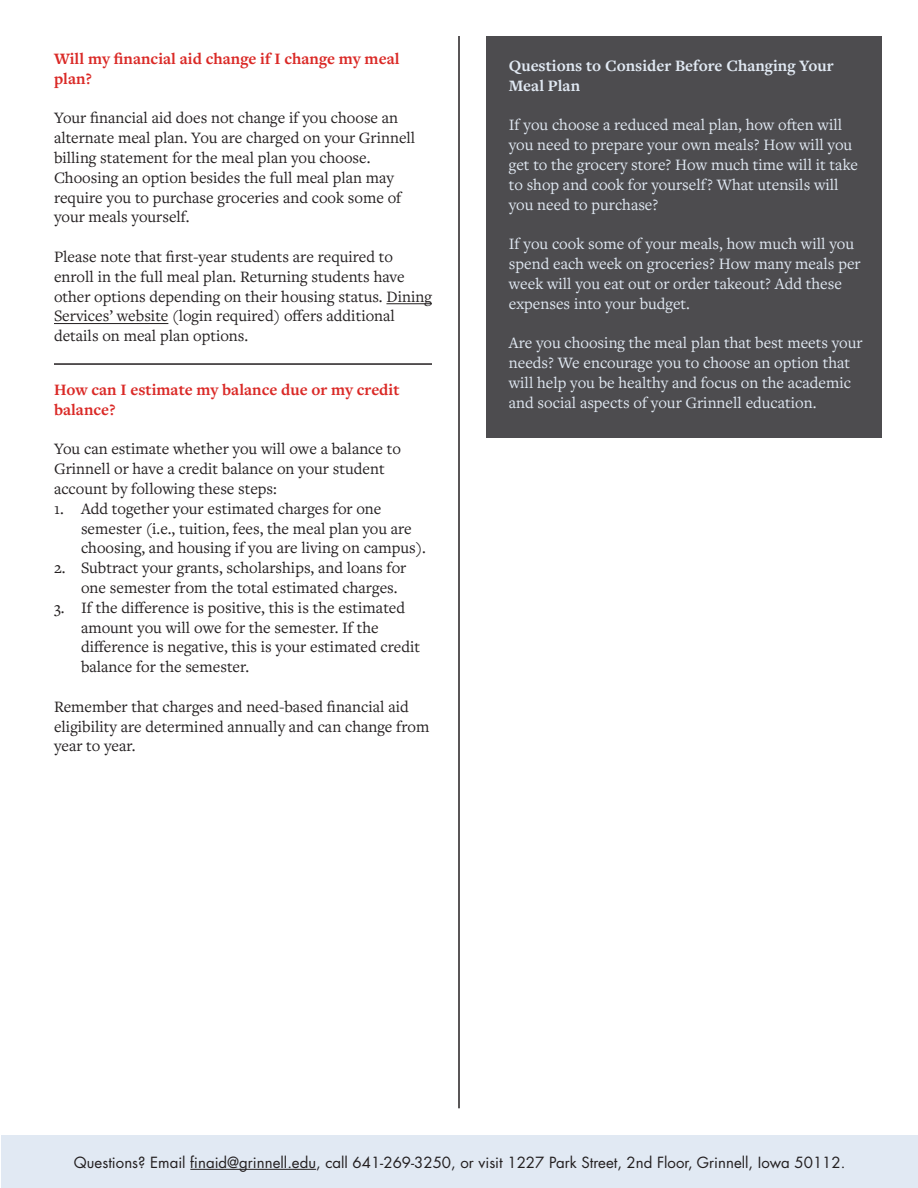
<style>
.page{position:relative;width:918px;height:1188px;background:#fff}
.page>*{position:absolute;margin:0;border:0;box-sizing:border-box;transform-origin:0 0}
.Paragraph{font:16.5px/19.8px "Freight Text Pro";color:#231f20}
.Callout_Paragraph{font:16.5px/19.8px "Freight Text Pro";color:#e1e9f3}
.Heading_2{font:700 16.5px/19.8px "Freight Text Pro";color:#da2926}
.Callout_Heading_2{font:700 16.5px/19.8px "Freight Text Pro";color:#e1e9f3}
.t1{font:15px "Futura LT Pro";color:#231f20}
</style>
<div class="page">
<div style="left:2px;top:1136px;width:916px;height:52px;background:#e1e9f3"></div>
<hr style="left:190px;top:1169px;width:126px;height:1px;background:#231f20">
<div style="left:486px;top:36px;width:395px;height:401px;background:#4d4c4f"></div>
<hr style="left:386px;top:304px;width:46px;height:1px;background:#231f20">
<hr style="left:54px;top:323px;width:114px;height:1px;background:#231f20">
<hr style="left:458px;top:36px;width:2px;height:1072px;background:#231f20">
<hr style="left:54px;top:363px;width:378px;height:2px;background:#231f20">
<h2 class="Heading_2" style="left:54px;top:48px;width:347px">Will my financial aid change if I change my meal plan?</h2>
<p class="Paragraph" style="left:54px;top:108px;width:363px">Your financial aid does not change if you choose an alternate meal plan. You are charged on your Grinnell billing statement for the meal plan you choose.<br>Choosing an option besides the full meal plan may require you to purchase groceries and cook some of your meals yourself.</p>
<p class="Paragraph" style="left:54px;top:246px;width:379px">Please note that first-year students are required to enroll in the full meal plan. Returning students have other options depending on their housing status. Dining Services’ website (login required) offers additional details on meal plan options.</p>
<h2 class="Heading_2" style="left:54px;top:379px;width:347px">How can I estimate my balance due or my credit balance?</h2>
<p class="Paragraph" style="left:54px;top:439px;width:348px">You can estimate whether you will owe a balance to<br>Grinnell or have a credit balance on your student account by following these steps:</p>
<p class="Paragraph" style="left:81px;top:498px;width:346px;text-indent:-27px">1. Add together your estimated charges for one semester (i.e., tuition, fees, the meal plan you are choosing, and housing if you are living on campus).</p>
<p class="Paragraph" style="left:81px;top:557px;width:327px;text-indent:-27px">2. Subtract your grants, scholarships, and loans for one semester from the total estimated charges.</p>
<p class="Paragraph" style="left:81px;top:597px;width:341px;text-indent:-27px">3. If the difference is positive, this is the estimated amount you will owe for the semester. If the difference is negative, this is your estimated credit balance for the semester.</p>
<p class="Paragraph" style="left:54px;top:696px;width:377px">Remember that charges and need-based financial aid eligibility are determined annually and can change from year to year.</p>
<h2 class="Callout_Heading_2" style="left:509px;top:55px;width:326px">Questions to Consider Before Changing Your<br>Meal Plan</h2>
<p class="Callout_Paragraph" style="left:509px;top:115px;width:351px">If you choose a reduced meal plan, how often will you need to prepare your own meals? How will you get to the grocery store? How much time will it take to shop and cook for yourself? What utensils will you need to purchase?</p>
<p class="Callout_Paragraph" style="left:509px;top:233px;width:353px">If you cook some of your meals, how much will you spend each week on groceries? How many meals per week will you eat out or order takeout? Add these expenses into your budget.</p>
<p class="Callout_Paragraph" style="left:509px;top:332px;width:355px">Are you choosing the meal plan that best meets your needs? We encourage you to choose an option that will help you be healthy and focus on the academic and social aspects of your Grinnell education.</p>
<p class="t1" style="left:74px;top:1152px;width:773px">Questions? Email finaid@grinnell.edu, call 641-269-3250, or visit 1227 Park Street, 2nd Floor, Grinnell, Iowa 50112.</p>
</div>
